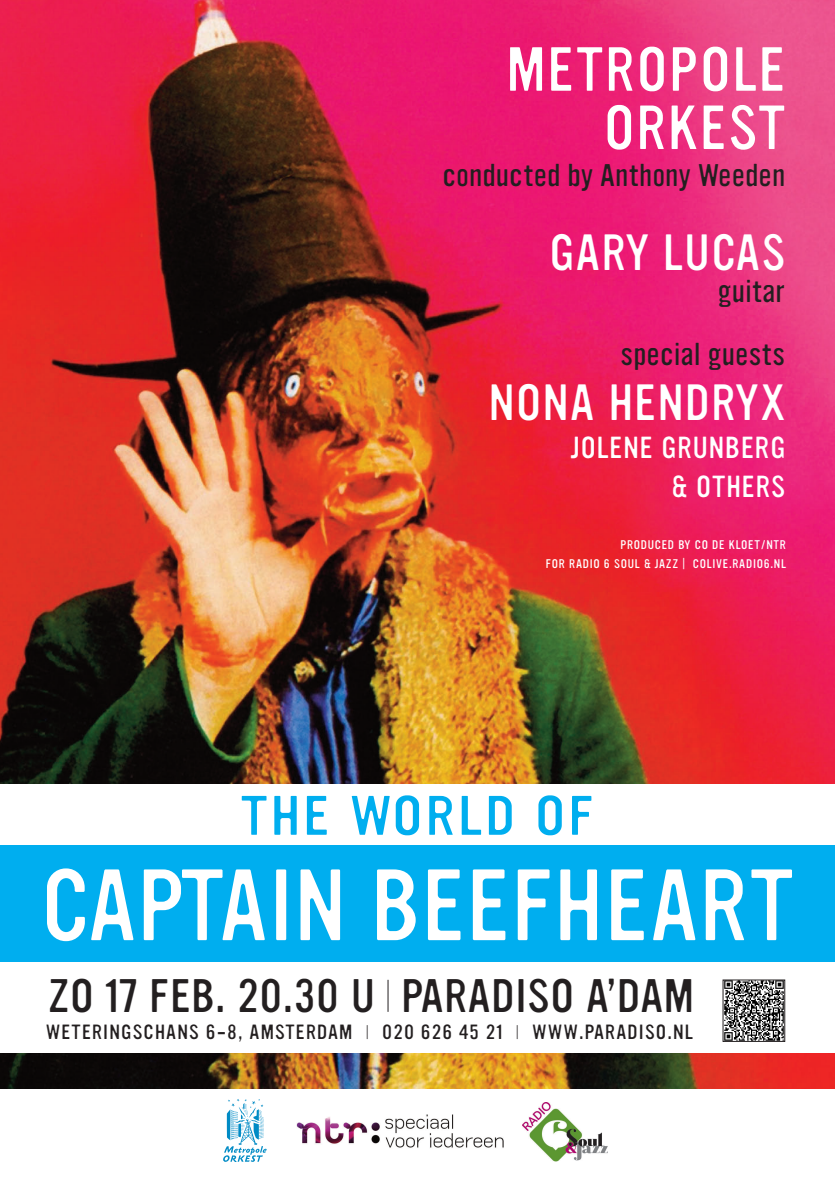
<style>
.page{position:relative;width:835px;height:1179px;background:#fff}
.page>*{position:absolute;margin:0;border:0;box-sizing:border-box;transform-origin:0 0}
.t1{font:300 98.63px "ULTRAMAGNETIC2";letter-spacing:.015em;color:#fff}
.t2{font:300 60.62px/58.3px "ULTRAMAGNETIC2";letter-spacing:.03em;color:#fff;text-align:right}
.t3{font:300 54.18px "ULTRAMAGNETIC2";letter-spacing:.05em;color:#00aeef;scale:1.11 1}
.t4{font:300 49.66px "ULTRAMAGNETIC2";letter-spacing:.03em;color:#fff}
.t5{font:300 45.85px "ULTRAMAGNETIC2";letter-spacing:.01em;color:#231f20}
.t6{font:300 30.52px/62.4px "ULTRAMAGNETIC2";color:#231f20;text-align:right}
.t7{font:300 29.71px/39.1px "ULTRAMAGNETIC2";letter-spacing:.03em;color:#fff;text-align:right}
.t8{font:300 20.09px "ULTRAMAGNETIC2";letter-spacing:.055em;color:#231f20}
.t9{font:300 12.25px/18.9px "ULTRAMAGNETIC2";letter-spacing:.055em;color:#fff;text-align:right}
.s1{font-family:"Univers";font-weight:100;font-stretch:ultra-condensed;font-size:19.07px}
</style>
<div class="page">
<img style="left:0;top:0;width:834px;height:784px">
<img style="left:0;top:1054px;width:834px;height:35px">
<div style="left:0;top:784px;width:834px;height:178px;background:#00aeef"></div>
<div style="left:0;top:784px;width:834px;height:61px;background:#fff"></div>
<hr style="left:387px;top:980px;width:1px;height:32px;background:#231f20">
<img style="left:724px;top:982px;width:58px;height:57px">
<div style="left:722px;top:980px;width:62px;height:61px;border:1px solid #231f20"></div>
<img style="left:296px;top:1114px;width:208px;height:34px">
<img style="left:522px;top:1102px;width:85px;height:59px">
<svg style="left:223px;top:1099px;width:43px;height:63px"></svg>
<h2 class="t2" style="left:506px;top:45px;width:280px">METROPOLE<br>ORKEST</h2>
<h3 class="t6" style="left:442px;top:146px;width:344px">conducted by Anthony Weeden</h3>
<h3 class="t4" style="left:549px;top:234px;width:237px">GARY LUCAS</h3>
<h3 class="t6" style="left:620px;top:263px;width:167px">guitar<br>special guests</h3>
<h3 class="t4" style="left:489px;top:384px;width:298px">NONA HENDRYX</h3>
<h3 class="t7" style="left:570px;top:430px;width:216px">JOLENE GRUNBERG &amp; OTHERS</h3>
<p class="t9" style="left:545px;top:536px;width:242px">PRODUCED BY CO DE KLOET/NTR<br>FOR RADIO 6 SOUL &amp; JAZZ | COLIVE.RADIO6.NL</p>
<h3 class="t3" style="left:240px;top:796px;width:320px">THE WORLD OF</h3>
<h1 class="t1" style="left:41px;top:869px;width:754px">CAPTAIN BEEFHEART</h1>
<h3 class="t5" style="left:48px;top:979px;width:647px">ZO 17 FEB. 20.30 U PARADISO A’DAM</h3>
<h3 class="t8" style="left:46px;top:1024px;width:648px">WETERINGSCHANS 6-8, AMSTERDAM <span class="s1">|</span> 020 626 45 21 <span class="s1">|</span> WWW.PARADISO.NL</h3>
</div>
